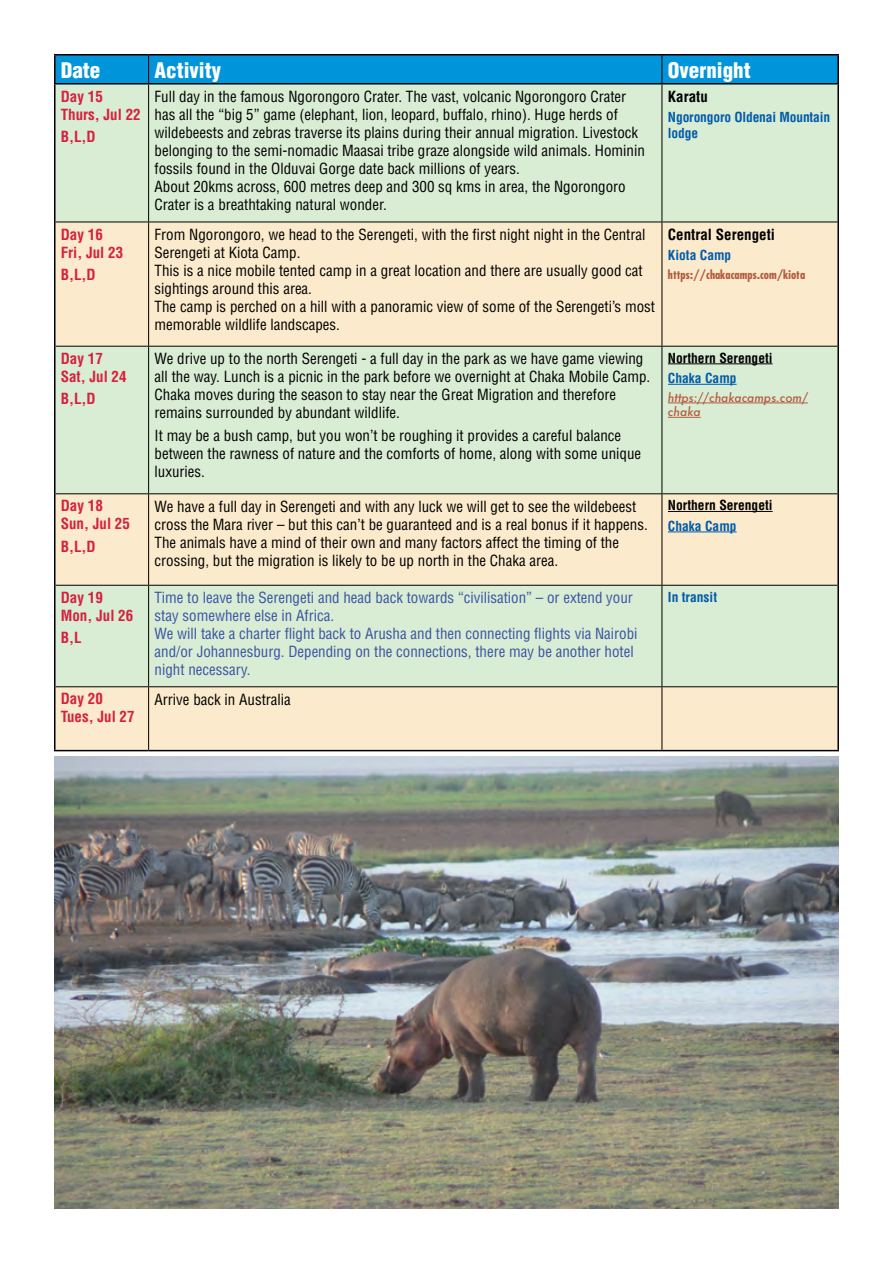
<style>
.page{position:relative;width:893px;height:1263px;background:#fff}
.page>*{position:absolute;margin:0;border:0;box-sizing:border-box;transform-origin:0 0}
.t1{font:900 condensed 21px "Helvetica";color:#fff}
.t2{font:condensed 15px/18px "Helvetica";color:#000}
.t3{font:condensed 15px/18px "Helvetica";color:#3953a4}
.t4{font:700 condensed 15px/18px "Helvetica";color:#d5213e}
.t5{font:700 condensed 15px "Helvetica";color:#000}
.t6{font:700 condensed 13.5px/16.2px "Helvetica";color:#005baa}
.t7{font:700 condensed 13.5px "Helvetica";color:#000}
.t8{font:700 condensed 12px "Futura";color:#b35b3f}
.t9{font:italic 500 12px/14.4px "Futura";color:#b35b3f}
</style>
<div class="page">
<div style="left:56px;top:85px;width:781px;height:137px;background:#d9ecd4"></div>
<svg style="left:56px;top:223px;width:781px;height:527px;background:#eaeace"></svg>
<hr style="left:54px;top:54px;width:95px;height:2px;background:#000">
<hr style="left:54px;top:56px;width:2px;height:27px;background:#000">
<hr style="left:149px;top:54px;width:513px;height:2px;background:#000">
<hr style="left:662px;top:54px;width:177px;height:2px;background:#000">
<hr style="left:837px;top:56px;width:2px;height:27px;background:#000">
<hr style="left:54px;top:83px;width:95px;height:2px;background:#000">
<hr style="left:54px;top:85px;width:2px;height:137px;background:#000">
<hr style="left:149px;top:83px;width:513px;height:2px;background:#000">
<hr style="left:662px;top:83px;width:177px;height:2px;background:#000">
<hr style="left:837px;top:85px;width:2px;height:137px;background:#000">
<hr style="left:54px;top:222px;width:2px;height:124px;background:#000">
<hr style="left:837px;top:222px;width:2px;height:124px;background:#000">
<hr style="left:54px;top:346px;width:2px;height:148px;background:#000">
<hr style="left:837px;top:346px;width:2px;height:148px;background:#000">
<hr style="left:54px;top:494px;width:2px;height:91px;background:#000">
<hr style="left:837px;top:494px;width:2px;height:91px;background:#000">
<hr style="left:54px;top:585px;width:2px;height:102px;background:#000">
<hr style="left:837px;top:585px;width:2px;height:102px;background:#000">
<hr style="left:54px;top:687px;width:2px;height:63px;background:#000">
<hr style="left:837px;top:687px;width:2px;height:63px;background:#000">
<hr style="left:54px;top:750px;width:95px;height:1px;background:#000">
<hr style="left:149px;top:750px;width:513px;height:1px;background:#000">
<hr style="left:662px;top:750px;width:177px;height:1px;background:#000">
<svg style="left:55px;top:55px;width:783px;height:29px;background:#008ccd"></svg>
<hr style="left:148px;top:85px;width:1px;height:137px;background:#000">
<hr style="left:662px;top:85px;width:1px;height:137px;background:#000">
<hr style="left:56px;top:222px;width:93px;height:1px;background:#000">
<hr style="left:149px;top:222px;width:513px;height:1px;background:#000">
<hr style="left:148px;top:222px;width:1px;height:124px;background:#000">
<hr style="left:662px;top:222px;width:175px;height:1px;background:#000">
<hr style="left:662px;top:222px;width:1px;height:124px;background:#000">
<hr style="left:56px;top:346px;width:93px;height:1px;background:#000">
<hr style="left:149px;top:346px;width:513px;height:1px;background:#000">
<hr style="left:148px;top:347px;width:1px;height:146px;background:#000">
<hr style="left:662px;top:346px;width:175px;height:1px;background:#000">
<hr style="left:662px;top:347px;width:1px;height:146px;background:#000">
<hr style="left:56px;top:493px;width:93px;height:1px;background:#000">
<hr style="left:149px;top:493px;width:513px;height:1px;background:#000">
<hr style="left:148px;top:494px;width:1px;height:91px;background:#000">
<hr style="left:662px;top:493px;width:175px;height:1px;background:#000">
<hr style="left:662px;top:494px;width:1px;height:91px;background:#000">
<hr style="left:56px;top:585px;width:93px;height:1px;background:#000">
<hr style="left:149px;top:585px;width:513px;height:1px;background:#000">
<hr style="left:148px;top:586px;width:1px;height:100px;background:#000">
<hr style="left:662px;top:585px;width:175px;height:1px;background:#000">
<hr style="left:662px;top:586px;width:1px;height:100px;background:#000">
<hr style="left:56px;top:686px;width:93px;height:1px;background:#000">
<hr style="left:149px;top:686px;width:513px;height:1px;background:#000">
<hr style="left:148px;top:687px;width:1px;height:63px;background:#000">
<hr style="left:662px;top:686px;width:175px;height:1px;background:#000">
<hr style="left:662px;top:687px;width:1px;height:63px;background:#000">
<hr style="left:668px;top:363px;width:105px;height:1px;background:#000">
<hr style="left:668px;top:384px;width:69px;height:1px;background:#005baa">
<hr style="left:668px;top:402px;width:140px;height:1px;background:#b35b3f">
<hr style="left:668px;top:417px;width:33px;height:1px;background:#b35b3f">
<hr style="left:668px;top:511px;width:105px;height:1px;background:#000">
<hr style="left:668px;top:531px;width:69px;height:1px;background:#005baa">
<img style="left:54px;top:756px;width:785px;height:453px">
<h1 class="t1" style="left:61px;top:57px;width:41px">Date</h1>
<h1 class="t1" style="left:155px;top:57px;width:68px">Activity</h1>
<h1 class="t1" style="left:668px;top:57px;width:84px">Overnight</h1>
<p class="t4" style="left:61px;top:87px;width:81px">Day 15<br>Thurs, Jul 22</p>
<p class="t4" style="left:61px;top:127px;width:36px">B,L,D</p>
<p class="t2" style="left:155px;top:88px;width:492px">Full day in the famous Ngorongoro Crater. The vast, volcanic Ngorongoro Crater has all the “big 5” game (elephant, lion, leopard, buffalo, rhino). Huge herds of wildebeests and zebras traverse its plains during their annual migration. Livestock belonging to the semi-nomadic Maasai tribe graze alongside wild animals. Hominin fossils found in the Olduvai Gorge date back millions of years.<br>About 20kms across, 600 metres deep and 300 sq kms in area, the Ngorongoro Crater is a breathtaking natural wonder.</p>
<p class="t5" style="left:668px;top:87px;width:42px">Karatu</p>
<p class="t6" style="left:668px;top:109px;width:164px">Ngorongoro Oldenai Mountain lodge</p>
<p class="t4" style="left:61px;top:225px;width:64px">Day 16<br>Fri, Jul 23</p>
<p class="t4" style="left:61px;top:265px;width:36px">B,L,D</p>
<p class="t4" style="left:61px;top:349px;width:67px">Day 17<br>Sat, Jul 24</p>
<p class="t4" style="left:61px;top:389px;width:36px">B,L,D</p>
<p class="t4" style="left:61px;top:497px;width:71px">Day 18<br>Sun, Jul 25</p>
<p class="t4" style="left:61px;top:537px;width:36px">B,L,D</p>
<p class="t4" style="left:61px;top:588px;width:74px">Day 19<br>Mon, Jul 26</p>
<p class="t4" style="left:61px;top:628px;width:22px">B,L</p>
<p class="t2" style="left:155px;top:225px;width:502px">From Ngorongoro, we head to the Serengeti, with the first night night in the Central Serengeti at Kiota Camp.<br>This is a nice mobile tented camp in a great location and there are usually good cat sightings around this area.<br>The camp is perched on a hill with a panoramic view of some of the Serengeti’s most memorable wildlife landscapes.</p>
<p class="t5" style="left:668px;top:225px;width:109px">Central Serengeti</p>
<p class="t6" style="left:668px;top:247px;width:65px">Kiota Camp</p>
<p class="t8" style="left:668px;top:266px;width:139px">https://chakacamps.com/kiota</p>
<p class="t2" style="left:155px;top:350px;width:497px">We drive up to the north Serengeti - a full day in the park as we have game viewing all the way. Lunch is a picnic in the park before we overnight at Chaka Mobile Camp.<br>Chaka moves during the season to stay near the Great Migration and therefore remains surrounded by abundant wildlife.</p>
<p class="t2" style="left:155px;top:426px;width:488px">It may be a bush camp, but you won’t be roughing it provides a careful balance between the rawness of nature and the comforts of home, along with some unique luxuries.</p>
<p class="t7" style="left:668px;top:349px;width:106px">Northern Serengeti</p>
<p class="t6" style="left:668px;top:370px;width:70px">Chaka Camp</p>
<p class="t9" style="left:668px;top:390px;width:141px">https://chakacamps.com/ chaka</p>
<p class="t2" style="left:155px;top:497px;width:495px">We have a full day in Serengeti and with any luck we will get to see the wildebeest cross the Mara river – but this can’t be guaranteed and is a real bonus if it happens.<br>The animals have a mind of their own and many factors affect the timing of the crossing, but the migration is likely to be up north in the Chaka area.</p>
<p class="t7" style="left:668px;top:497px;width:106px">Northern Serengeti</p>
<p class="t6" style="left:668px;top:518px;width:70px">Chaka Camp</p>
<p class="t3" style="left:155px;top:589px;width:484px">Time to leave the Serengeti and head back towards “civilisation” – or extend your stay somewhere else in Africa.<br>We will take a charter flight back to Arusha and then connecting flights via Nairobi and/or Johannesburg. Depending on the connections, there may be another hotel night necessary.</p>
<p class="t6" style="left:668px;top:588px;width:51px">In transit</p>
<p class="t4" style="left:61px;top:690px;width:75px">Day 20<br>Tues, Jul 27</p>
<p class="t2" style="left:155px;top:690px;width:138px">Arrive back in Australia</p>
</div>
